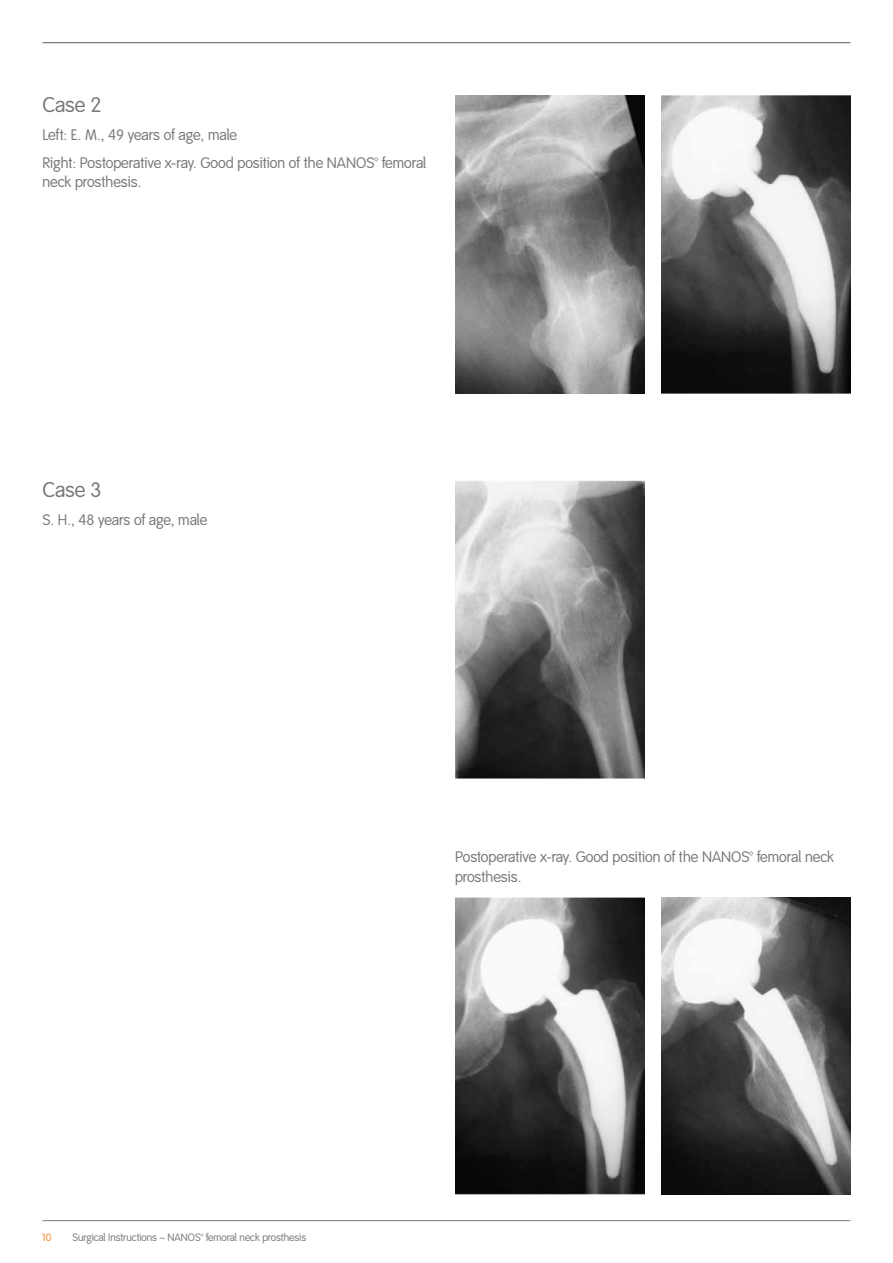
<style>
.page{position:relative;width:893px;height:1263px;background:#fff}
.page>*{position:absolute;margin:0;border:0;box-sizing:border-box;transform-origin:0 0}
.t1{font:21px "Smith&Nephew";color:#78787a}
.t2{font:15px/28px "Smith&Nephew";color:#78787a}
.t3{font:10.5px "Smith&Nephew";color:#78787a}
.t4{font:10.5px "Smith&Nephew";color:#f58220}
</style>
<div class="page">
<img style="left:455px;top:96px;width:189px;height:297px">
<img style="left:661px;top:96px;width:189px;height:297px">
<img style="left:455px;top:480px;width:189px;height:298px">
<img style="left:455px;top:897px;width:189px;height:298px">
<img style="left:661px;top:898px;width:189px;height:297px">
<hr style="left:43px;top:1220px;width:807px;height:1px;background:#78787a">
<hr style="left:43px;top:42px;width:807px;height:1px;background:#58595b">
<h1 class="t1" style="left:43px;top:93px;width:61px">Case 2</h1>
<p class="t2" style="left:43px;top:121px;width:385px">Left: E. M., 49 years of age, male<br>Right: Postoperative x-ray. Good position of the NANOS™ femoral</p>
<p class="t2" style="left:43px;top:169px;width:100px">neck prosthesis.</p>
<h1 class="t1" style="left:43px;top:477px;width:61px">Case 3</h1>
<p class="t2" style="left:43px;top:506px;width:166px">S. H., 48 years of age, male</p>
<p class="t2" style="left:455px;top:847px;width:380px;line-height:19.5px">Postoperative x-ray. Good position of the NANOS™ femoral neck prosthesis.</p>
<p class="t4" style="left:43px;top:1231px;width:11px">10</p>
<p class="t3" style="left:73px;top:1231px;width:235px">Surgical Instructions – NANOS™ femoral neck prosthesis</p>
</div>
